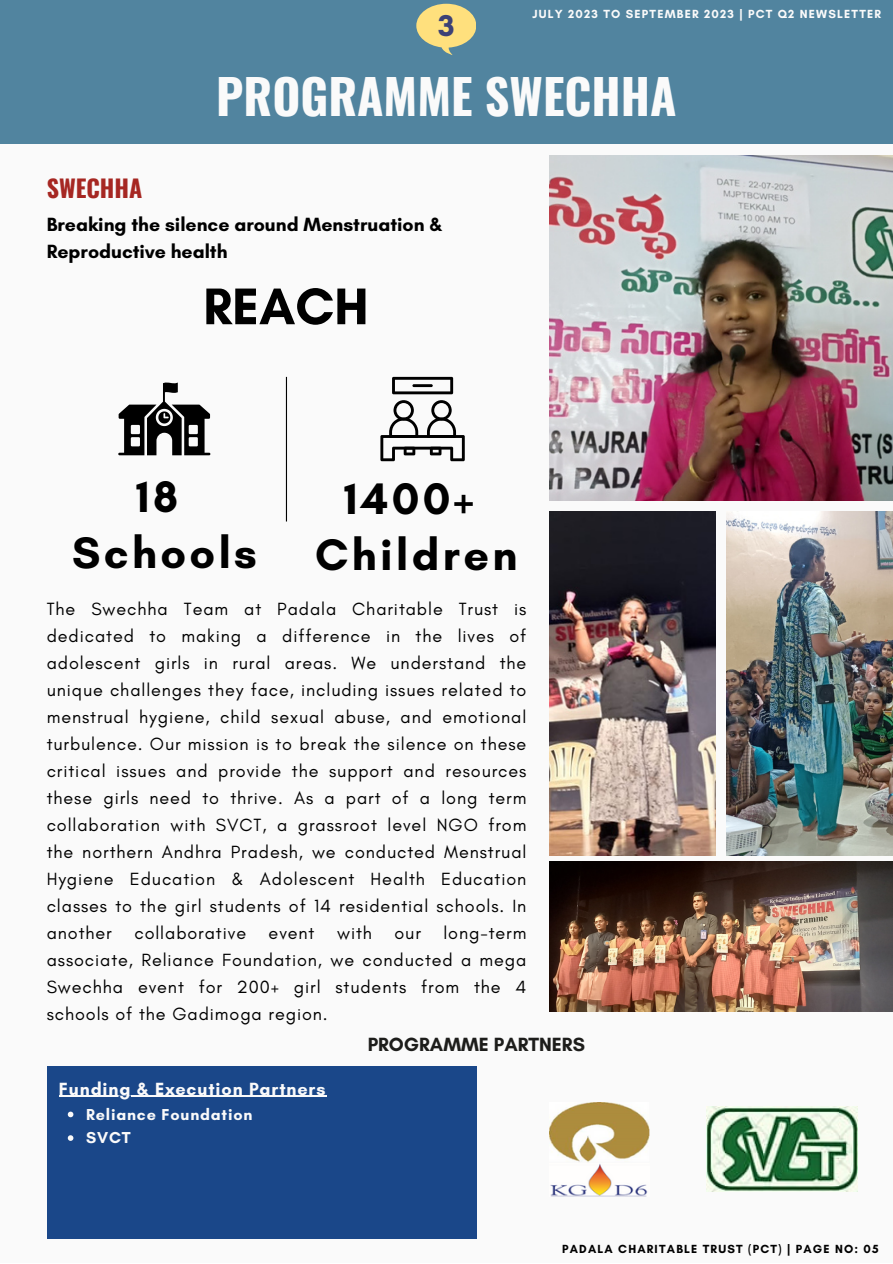
<style>
.page{position:relative;width:893px;height:1264px;background:#fff}
.page>*{position:absolute;margin:0;border:0;box-sizing:border-box;transform-origin:0 0}
.t1{font:700 52.5px "Glacial Indifference";color:#000}
.t2{font:700 48px "Oswald";color:#fafafa}
.t3{font:700 45px "Glacial Indifference";letter-spacing:.075em;color:#000}
.t4{font:700 30.6px "Glacial Indifference";color:#3d4176}
.t5{font:700 24px "Oswald";color:#a62722}
.t6{font:700 19.5px/27px "Glacial Indifference";color:#000}
.t7{font:700 19.5px "Glacial Indifference";color:#1d1d1b}
.t8{font:18px/27px "Glacial Indifference";letter-spacing:.05em;color:#000;text-align:justify}
.t9{font:700 18px "Glacial Indifference";letter-spacing:.05em;color:#fafafa}
.t10{font:700 16.2px "Glacial Indifference";letter-spacing:.05em;color:#fafafa}
.t11{font:700 12px "Glacial Indifference";letter-spacing:.1em;color:#fafafa}
.t12{font:700 12px "Glacial Indifference";letter-spacing:.1em;color:#000}
</style>
<div class="page">
<div style="left:0;top:0;width:892px;height:1262px;background:#fafafa"></div>
<img style="left:549px;top:861px;width:343px;height:150px">
<img style="left:549px;top:155px;width:343px;height:345px">
<img style="left:549px;top:511px;width:166px;height:344px">
<img style="left:726px;top:511px;width:166px;height:344px">
<div style="left:47px;top:1066px;width:429px;height:172px;background:#1a4789"></div>
<div style="left:0;top:0;width:892px;height:143px;background:#51849f"></div>
<svg style="left:416px;top:4px;width:60px;height:51px"></svg>
<hr style="left:286px;top:377px;width:1px;height:144px;background:#000">
<svg style="left:380px;top:400px;width:84px;height:61px"></svg>
<svg style="left:392px;top:377px;width:61px;height:17px"></svg>
<hr style="left:412px;top:384px;width:21px;height:3px;background:#000">
<svg style="left:118px;top:382px;width:92px;height:73px"></svg>
<img style="left:549px;top:1102px;width:100px;height:94px">
<img style="left:706px;top:1106px;width:151px;height:85px">
<svg style="left:68px;top:1111px;width:5px;height:6px"></svg>
<svg style="left:68px;top:1135px;width:5px;height:5px"></svg>
<hr style="left:69px;top:1095px;width:257px;height:1px;background:#fafafa">
<p class="t4" style="left:438px;top:7px;width:18px">3</p>
<p class="t11" style="left:532px;top:7px;width:350px">JULY 2023 TO SEPTEMBER 2023 | PCT Q2 NEWSLETTER</p>
<p class="t2" style="left:216px;top:58px;width:461px">PROGRAMME SWECHHA</p>
<p class="t5" style="left:47px;top:169px;width:97px">SWECHHA</p>
<p class="t6" style="left:47px;top:210px;width:397px">Breaking the silence around Menstruation &amp;<br>Reproductive health</p>
<p class="t1" style="left:203px;top:274px;width:167px">REACH</p>
<p class="t3" style="left:136px;top:469px;width:43px">18</p>
<p class="t3" style="left:72px;top:525px;width:186px">Schools</p>
<p class="t3" style="left:344px;top:471px;width:131px">1400+</p>
<p class="t3" style="left:315px;top:527px;width:204px">Children</p>
<p class="t8" style="left:47px;top:595px;width:481px">The Swechha Team at Padala Charitable Trust is dedicated to making a difference in the lives of adolescent girls in rural areas. We understand the unique challenges they face, including issues related to menstrual hygiene, child sexual abuse, and emotional turbulence. Our mission is to break the silence on these critical issues and provide the support and resources these girls need to thrive. As a part of a long term collaboration with SVCT, a grassroot level NGO from the northern Andhra Pradesh, we conducted Menstrual Hygiene Education &amp; Adolescent Health Education classes to the girl students of 14 residential schools. In another collaborative event with our long-term associate, Reliance Foundation, we conducted a mega Swechha event for 200+ girl students from the 4 schools of the Gadimoga region.</p>
<p class="t7" style="left:368px;top:1032px;width:219px">PROGRAMME PARTNERS</p>
<p class="t9" style="left:59px;top:1077px;width:268px">Funding &amp; Execution Partners</p>
<p class="t10" style="left:86px;top:1104px;width:168px">Reliance Foundation</p>
<p class="t10" style="left:86px;top:1127px;width:46px">SVCT</p>
<p class="t12" style="left:562px;top:1241px;width:318px">PADALA CHARITABLE TRUST (PCT) | PAGE NO: 05</p>
</div>
